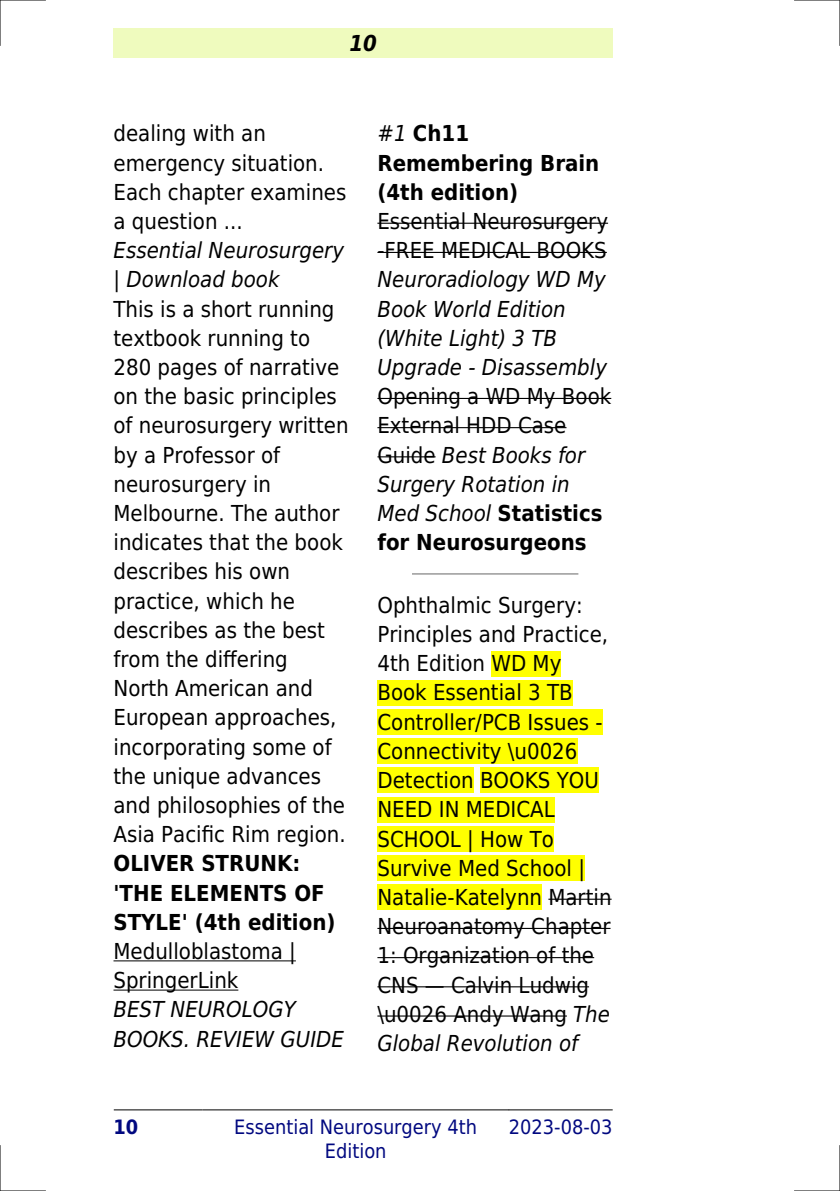
<style>
.page{position:relative;width:840px;height:1191px;background:#fff}
.page>*{position:absolute;margin:0;border:0;box-sizing:border-box;transform-origin:0 0}
.t1{font:22px/29.2px "DejaVu Sans Condensed";color:#000}
.t2{font:italic 22px/29.2px "DejaVu Sans Condensed";color:#000}
.t3{font:700 22px/29.2px "DejaVu Sans Condensed";color:#000}
.t4{font:italic 700 22px "DejaVu Sans Condensed";color:#000}
.t5{font:19.8px/23.8px "DejaVu Sans Condensed";color:#000880;text-align:center}
.t6{font:700 19.8px "DejaVu Sans Condensed";color:#000880}
.s1{font-weight:400;font-style:italic}
.s2{font-style:normal}
.s3{font-weight:700;font-style:normal}
.s4{font-style:italic}
</style>
<div class="page">
<div style="left:113px;top:28px;width:499px;height:30px;background:#effbbe"></div>
<hr style="left:114px;top:1109px;width:88px;height:1px;background:#000">
<hr style="left:203px;top:1109px;width:305px;height:1px;background:#000">
<hr style="left:509px;top:1109px;width:103px;height:1px;background:#000">
<hr style="left:113px;top:960px;width:183px;height:1px;background:#000">
<hr style="left:113px;top:989px;width:125px;height:1px;background:#000">
<hr style="left:377px;top:223px;width:230px;height:1px;background:#000">
<hr style="left:377px;top:252px;width:229px;height:1px;background:#000">
<hr style="left:377px;top:398px;width:234px;height:1px;background:#000">
<hr style="left:377px;top:427px;width:189px;height:1px;background:#000">
<hr style="left:377px;top:456px;width:58px;height:1px;background:#000">
<hr style="left:412px;top:573px;width:165px;height:1px;background:#999">
<div style="left:491px;top:651px;width:70px;height:25px;background:#ff0"></div>
<div style="left:377px;top:680px;width:195px;height:25px;background:#ff0"></div>
<div style="left:377px;top:709px;width:225px;height:26px;background:#ff0"></div>
<div style="left:377px;top:738px;width:200px;height:26px;background:#ff0"></div>
<div style="left:377px;top:767px;width:96px;height:26px;background:#ff0"></div>
<div style="left:479px;top:767px;width:119px;height:26px;background:#ff0"></div>
<div style="left:377px;top:797px;width:177px;height:25px;background:#ff0"></div>
<div style="left:377px;top:826px;width:176px;height:25px;background:#ff0"></div>
<div style="left:377px;top:855px;width:207px;height:26px;background:#ff0"></div>
<div style="left:377px;top:884px;width:165px;height:26px;background:#ff0"></div>
<hr style="left:548px;top:898px;width:63px;height:1px;background:#000">
<hr style="left:377px;top:928px;width:233px;height:1px;background:#000">
<hr style="left:377px;top:957px;width:217px;height:1px;background:#000">
<hr style="left:377px;top:986px;width:211px;height:1px;background:#000">
<hr style="left:377px;top:1015px;width:189px;height:1px;background:#000">
<hr style="left:0;top:0;width:45px;height:1px;background:#000">
<hr style="left:794px;top:0;width:45px;height:1px;background:#000">
<hr style="left:0;top:1190px;width:45px;height:1px;background:#000">
<hr style="left:794px;top:1190px;width:45px;height:1px;background:#000">
<hr style="left:0;top:0;width:1px;height:45px;background:#000">
<hr style="left:0;top:1145px;width:1px;height:46px;background:#000">
<hr style="left:839px;top:0;width:1px;height:45px;background:#000">
<hr style="left:839px;top:1145px;width:1px;height:46px;background:#000">
<svg style="left:425px;top:986px;width:18px;height:1px"></svg>
<p class="t4" style="left:349px;top:30px;width:29px">10</p>
<p class="t1" style="left:113px;top:119px;width:234px">dealing with an emergency situation.<br>Each chapter examines a question ...</p>
<p class="t2" style="left:113px;top:236px;width:232px">Essential Neurosurgery | Download book</p>
<p class="t1" style="left:113px;top:294px;width:236px">This is a short running textbook running to<br>280 pages of narrative on the basic principles of neurosurgery written by a Professor of neurosurgery in<br>Melbourne. The author indicates that the book describes his own practice, which he describes as the best from the differing<br>North American and<br>European approaches, incorporating some of the unique advances and philosophies of the<br>Asia Pacific Rim region.</p>
<p class="t3" style="left:113px;top:849px;width:223px">OLIVER STRUNK: 'THE ELEMENTS OF<br>STYLE' (4th edition)</p>
<p class="t1" style="left:113px;top:936px;width:184px">Medulloblastoma |<br>SpringerLink</p>
<p class="t2" style="left:113px;top:995px;width:232px">BEST NEUROLOGY<br>BOOKS. REVIEW GUIDE</p>
<p class="t3" style="left:377px;top:119px;width:223px"><span class="s1">#1</span> Ch11<br>Remembering Brain (4th edition)</p>
<p class="t1" style="left:377px;top:207px;width:232px">Essential Neurosurgery -FREE MEDICAL BOOKS</p>
<p class="t2" style="left:377px;top:265px;width:231px">Neuroradiology WD My<br>Book World Edition (White Light) 3 TB<br>Upgrade - Disassembly</p>
<p class="t2" style="left:377px;top:382px;width:235px"><span class="s2">Opening a WD My Book<br>External HDD Case<br>Guide</span> Best Books for<br>Surgery Rotation in<br>Med School <span class="s3">Statistics for Neurosurgeons</span></p>
<p class="t1" style="left:377px;top:590px;width:235px">Ophthalmic Surgery:<br>Principles and Practice,<br>4th Edition WD My<br>Book Essential 3 TB<br>Controller/PCB Issues -<br>Connectivity \u0026<br>Detection BOOKS YOU<br>NEED IN MEDICAL<br>SCHOOL | How To<br>Survive Med School |<br>Natalie-Katelynn Martin<br>Neuroanatomy Chapter<br>1: Organization of the<br>CNS</p>
<p class="t1" style="left:377px;top:970px;width:234px;text-indent:74px">Calvin Ludwig \u0026 Andy Wang <span class="s4">The<br>Global Revolution of</span></p>
<p class="t6" style="left:113px;top:1115px;width:26px">10</p>
<p class="t5" style="left:234px;top:1115px;width:244px">Essential Neurosurgery 4th<br>Edition</p>
<p class="t5" style="left:508px;top:1115px;width:105px">2023-08-03</p>
</div>
